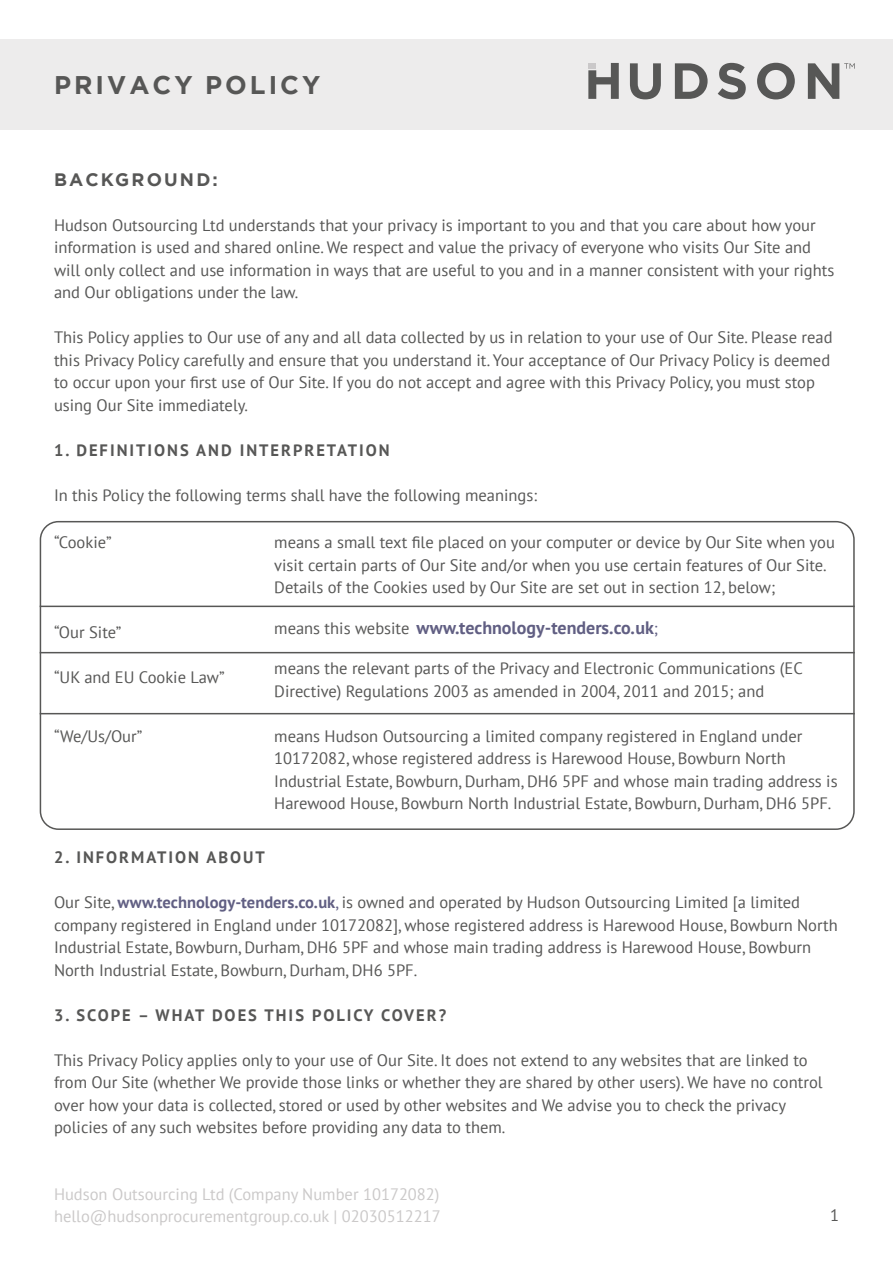
<style>
.page{position:relative;width:893px;height:1263px;background:#fff}
.page>*{position:absolute;margin:0;border:0;box-sizing:border-box;transform-origin:0 0}
.t1{font:700 25.5px "Gotham";letter-spacing:.12em;color:#575756}
.t2{font:700 18px "PT Sans";color:#615f83}
.t3{font:700 18px "Gotham";letter-spacing:.12em;color:#575756}
.t4{font:16.5px/22.5px "PT Sans";color:#575756}
.t5{font:16.5px/22.5px "PT Sans";color:#cbc9c9}
.t6{font:700 16.5px "PT Sans";letter-spacing:.12em;color:#575756}
.s1{font-weight:400;font-size:16.5px;color:#575756}
.s2{font-weight:400;color:#fff}
.s3{font-weight:400;font-size:16.5px}
.s4{font-weight:700;color:#615f83}
.s5{color:#615f83}
</style>
<div class="page">
<div style="left:0;top:39px;width:893px;height:90px;background:#edecec"></div>
<svg style="left:630px;top:63px;width:31px;height:36px"></svg>
<svg style="left:675px;top:63px;width:33px;height:36px"></svg>
<svg style="left:718px;top:63px;width:28px;height:36px"></svg>
<svg style="left:757px;top:63px;width:38px;height:36px"></svg>
<svg style="left:588px;top:63px;width:31px;height:36px"></svg>
<svg style="left:808px;top:63px;width:47px;height:36px"></svg>
<hr style="left:40px;top:606px;width:815px;height:1px;background:#575756">
<hr style="left:40px;top:652px;width:815px;height:1px;background:#575756">
<hr style="left:40px;top:713px;width:815px;height:1px;background:#575756">
<div style="left:40px;top:521px;width:815px;height:309px;border:2px solid #575756;border-radius:18px"></div>
<h1 class="t1" style="left:54px;top:68px;width:268px">PRIVACY POLICY</h1>
<p class="t3" style="left:54px;top:168px;width:165px">BACKGROUND:</p>
<p class="t4" style="left:54px;top:213px;width:782px">Hudson Outsourcing Ltd understands that your privacy is important to you and that you care about how your information is used and shared online. We respect and value the privacy of everyone who visits Our Site and will only collect and use information in ways that are useful to you and in a manner consistent with your rights and Our obligations under the law.</p>
<p class="t4" style="left:54px;top:326px;width:780px">This Policy applies to Our use of any and all data collected by us in relation to your use of Our Site. Please read this Privacy Policy carefully and ensure that you understand it. Your acceptance of Our Privacy Policy is deemed to occur upon your first use of Our Site. If you do not accept and agree with this Privacy Policy, you must stop using Our Site immediately.</p>
<p class="t6" style="left:54px;top:439px;width:337px">1. DEFINITIONS AND INTERPRETATION</p>
<p class="t4" style="left:54px;top:484px;width:484px">In this Policy the following terms shall have the following meanings:</p>
<p class="t4" style="left:54px;top:531px;width:59px">“Cookie”</p>
<p class="t4" style="left:54px;top:621px;width:69px">“Our Site”</p>
<p class="t4" style="left:54px;top:666px;width:172px">“UK and EU Cookie Law”</p>
<p class="t4" style="left:54px;top:724px;width:90px">“We/Us/Our”</p>
<p class="t4" style="left:274px;top:531px;width:562px">means a small text file placed on your computer or device by Our Site when you visit certain parts of Our Site and/or when you use certain features of Our Site.<br>Details of the Cookies used by Our Site are set out in section 12, below;</p>
<p class="t2" style="left:274px;top:615px;width:385px"><span class="s1">means this website</span><span class="s2">,</span> www.technology-tenders.co.uk<span class="s3">;</span></p>
<p class="t4" style="left:274px;top:657px;width:530px">means the relevant parts of the Privacy and Electronic Communications (EC<br>Directive) Regulations 2003 as amended in 2004, 2011 and 2015; and</p>
<p class="t4" style="left:274px;top:724px;width:565px">means Hudson Outsourcing a limited company registered in England under 10172082, whose registered address is Harewood House, Bowburn North Industrial Estate, Bowburn, Durham, DH6 5PF and whose main trading address is Harewood House, Bowburn North Industrial Estate, Bowburn, Durham, DH6 5PF.</p>
<p class="t6" style="left:54px;top:846px;width:212px">2. INFORMATION ABOUT</p>
<p class="t4" style="left:54px;top:891px;width:785px">Our Site, <span class="s4">www.technology-tenders.co.uk</span><span class="s5">,</span> is owned and operated by Hudson Outsourcing Limited [a limited company registered in England under 10172082], whose registered address is Harewood House, Bowburn North Industrial Estate, Bowburn, Durham, DH6 5PF and whose main trading address is Harewood House, Bowburn North Industrial Estate, Bowburn, Durham, DH6 5PF.</p>
<p class="t6" style="left:54px;top:1004px;width:394px">3. SCOPE – WHAT DOES THIS POLICY COVER?</p>
<p class="t4" style="left:54px;top:1048px;width:770px">This Privacy Policy applies only to your use of Our Site. It does not extend to any websites that are linked to from Our Site (whether We provide those links or whether they are shared by other users). We have no control over how your data is collected, stored or used by other websites and We advise you to check the privacy policies of any such websites before providing any data to them.</p>
<p class="t5" style="left:54px;top:1182px;width:388px">Hudson Outsourcing Ltd (Company Number 10172082) hello@hudsonprocurementgroup.co.uk | 02030512217</p>
<p class="t4" style="left:830px;top:1204px;width:10px">1</p>
</div>
